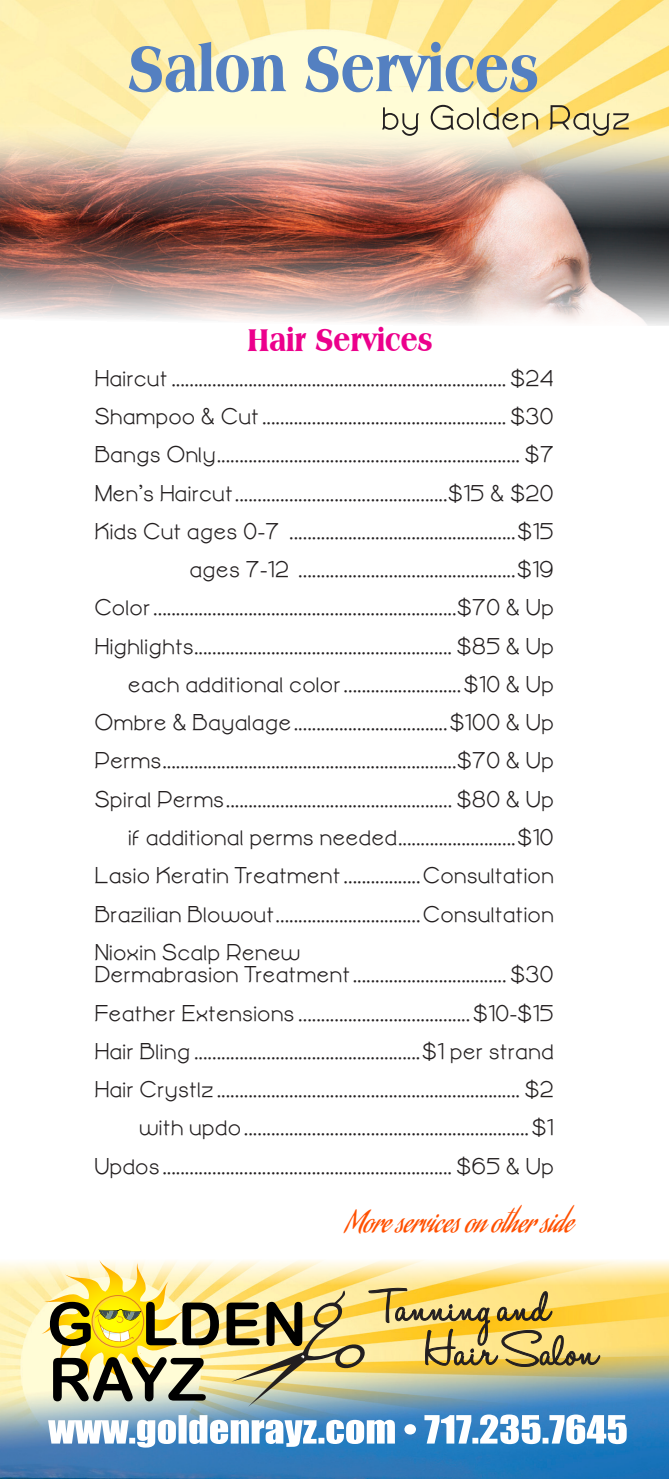
<style>
.page{position:relative;width:669px;height:1479px;background:#fff}
.page>*{position:absolute;margin:0;border:0;box-sizing:border-box;transform-origin:0 0}
.t1{font:800 condensed 33.75px "Americana BT";color:#ec008c}
.t2{font:29.25px "Aguafina Script";color:#ff5000}
.t3{font:700 22.5px/38.2px "Alighty Nesia";color:#231f20;text-align:right}
</style>
<div class="page">
<img style="left:0;top:175px;width:668px;height:150px">
<img style="left:0;top:0;width:668px;height:175px">
<svg style="left:129px;top:42px;width:408px;height:50px;background:#c0cac1"></svg>
<img style="left:0;top:1260px;width:668px;height:218px">
<svg style="left:40px;top:1264px;width:179px;height:137px;background:#c2b771"></svg>
<svg style="left:226px;top:1286px;width:374px;height:120px;background:#c9bb78"></svg>
<svg style="left:48px;top:1414px;width:578px;height:33px"></svg>
<svg style="left:382px;top:105px;width:246px;height:31px;background:#dad0a3"></svg>
<h1 class="t1" style="left:247px;top:319px;width:186px">Hair Services</h1>
<p class="t3" style="left:94px;top:359px;width:460px">Haircut .......................................................................... $24</p>
<p class="t3" style="left:94px;top:397px;width:460px">Shampoo &amp; Cut...................................................... $30</p>
<p class="t3" style="left:94px;top:435px;width:460px">Bangs Only................................................................... $7</p>
<p class="t3" style="left:94px;top:473px;width:460px">Men’s Haircut...............................................$15 &amp; $20</p>
<p class="t3" style="left:94px;top:512px;width:460px">Kids Cut ages 0-7 ..................................................$15</p>
<p class="t3" style="left:189px;top:550px;width:366px">ages 7-12 ................................................$19</p>
<p class="t3" style="left:94px;top:588px;width:460px">Color...................................................................$70 &amp; Up</p>
<p class="t3" style="left:94px;top:626px;width:460px">Highlights......................................................... $85 &amp; Up</p>
<p class="t3" style="left:128px;top:665px;width:427px">each additional color..........................$10 &amp; Up</p>
<p class="t3" style="left:94px;top:703px;width:460px">Ombre &amp; Bayalage..................................$100 &amp; Up</p>
<p class="t3" style="left:94px;top:741px;width:460px">Perms.................................................................$70 &amp; Up</p>
<p class="t3" style="left:94px;top:779px;width:460px">Spiral Perms.................................................. $80 &amp; Up</p>
<p class="t3" style="left:128px;top:818px;width:427px">if additional perms needed..........................$10</p>
<p class="t3" style="left:94px;top:856px;width:461px">Lasio Keratin Treatment.................Consultation</p>
<p class="t3" style="left:94px;top:894px;width:461px">Brazilian Blowout................................Consultation</p>
<p class="t3" style="left:94px;top:932px;width:207px">Nioxin Scalp Renew</p>
<p class="t3" style="left:94px;top:955px;width:461px">Dermabrasion Treatment.................................. $30<br>Feather Extensions ......................................$10-$15<br>Hair Bling ..................................................$1 per strand Hair Crystlz................................................................... $2 with updo...............................................................$1<br>Updos................................................................ $65 &amp; Up</p>
<h2 class="t2" style="left:345px;top:1204px;width:228px">More services on other side</h2>
</div>
